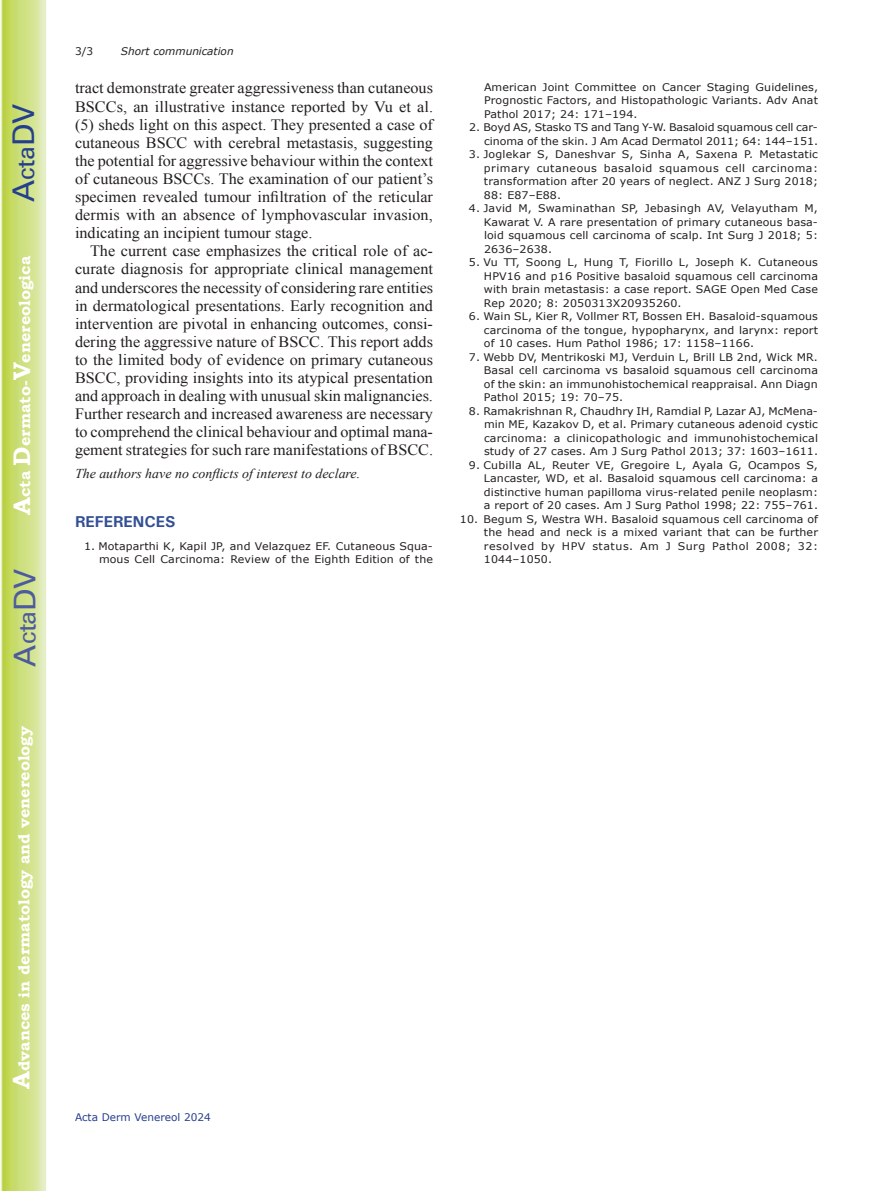
<style>
.page{position:relative;width:893px;height:1191px;background:#fff}
.page>*{position:absolute;margin:0;border:0;box-sizing:border-box;transform-origin:0 0}
.t1{font:30px "Univers";color:#4d5a9e}
.t2{font:30px "Univers";color:#253f8e}
.t3{font:15.75px/18.1px "Times New Roman";color:#231f20;text-align:justify}
.t4{font:700 15.75px "Bookman Old Style";color:#fff}
.t5{font:700 15.75px "Univers";color:#324f95}
.t6{font:italic 13.5px "Times New Roman";color:#231f20}
.t7{font:10.5px/13.5px "Verdana";letter-spacing:.01em;color:#231f20;text-align:justify;scale:1.05 1}
.t8{font:10.5px/13.5px "Verdana";letter-spacing:-.01em;color:#231f20;text-align:right;scale:1.05 1}
.t9{font:10.5px "Verdana";color:#253f8e}
.t10{font:italic 10.5px "Verdana";color:#231f20}
.t11{font:10.5px "Verdana";letter-spacing:.01em;color:#231f20}
.s1{font-size:24px}
</style>
<div class="page">
<svg style="left:1px;top:0;width:45px;height:1191px;background:#cfe084"></svg>
<h1 class="t2" style="left:6px;top:202px;width:100px;rotate:-90deg">A<span class="s1">cta</span>DV</h1>
<h2 class="t4" style="left:15px;top:515px;width:260px;rotate:-90deg"><span class="s1">A</span>cta <span class="s1">D</span>ermato-<span class="s1">V</span>enereologica</h2>
<h1 class="t1" style="left:7px;top:666px;width:100px;rotate:-90deg">A<span class="s1">cta</span>DV</h1>
<h2 class="t4" style="left:15px;top:1088px;width:364px;rotate:-90deg"><span class="s1">A</span>dvances in dermatology and venereology</h2>
<p class="t11" style="left:75px;top:44px;width:20px">3/3</p>
<p class="t10" style="left:121px;top:44px;width:114px">Short communication</p>
<p class="t3" style="left:75px;top:79px;width:360px">tract demonstrate greater aggressiveness than cutaneous BSCCs, an illustrative instance reported by Vu et al. (5) sheds light on this aspect. They presented a case of cutaneous BSCC with cerebral metastasis, suggesting the potential for aggressive behaviour within the context of cutaneous BSCCs. The examination of our patient’s specimen revealed tumour infiltration of the reticular dermis with an absence of lymphovascular invasion, indicating an incipient tumour stage.</p>
<p class="t3" style="left:75px;top:242px;width:360px;text-indent:15px">The current case emphasizes the critical role of ac&shy;curate diagnosis for appropriate clinical management and underscores the necessity of considering rare entities in dermatological presentations. Early recognition and intervention are pivotal in enhancing outcomes, consi&shy;dering the aggressive nature of BSCC. This report adds to the limited body of evidence on primary cutaneous BSCC, providing insights into its atypical presentation and approach in dealing with unusual skin malignancies.<br>Further research and increased awareness are necessary to comprehend the clinical behaviour and optimal mana&shy;gement strategies for such rare manifestations of BSCC.</p>
<p class="t6" style="left:75px;top:464px;width:287px">The authors have no conflicts of interest to declare.</p>
<h2 class="t5" style="left:75px;top:511px;width:102px">REFERENCES</h2>
<p class="t7" style="left:84px;top:539px;width:334px;text-align:right">1. Motaparthi K, Kapil JP, and Velazquez EF. Cutaneous Squa&shy;mous Cell Carcinoma: Review of the Eighth Edition of the</p>
<p class="t7" style="left:484px;top:80px;width:320px">American Joint Committee on Cancer Staging Guidelines, Prognostic Factors, and Histopathologic Variants. Adv Anat Pathol 2017; 24: 171–194.</p>
<p class="t8" style="left:469px;top:121px;width:334px">2. Boyd AS, Stasko TS and Tang Y-W. Basaloid squamous cell car&shy;cinoma of the skin. J Am Acad Dermatol 2011; 64: 144–151.</p>
<p class="t7" style="left:484px;top:148px;width:320px;text-indent:-15px">3. Joglekar S, Daneshvar S, Sinha A, Saxena P. Metastatic primary cutaneous basaloid squamous cell carcinoma: transformation after 20 years of neglect. ANZ J Surg 2018; 88: E87–E88.</p>
<p class="t7" style="left:484px;top:202px;width:320px;text-indent:-15px">4. Javid M, Swaminathan SP, Jebasingh AV, Velayutham M, Kawarat V. A rare presentation of primary cutaneous basa&shy;loid squamous cell carcinoma of scalp. Int Surg J 2018; 5:<br>2636–2638.</p>
<p class="t7" style="left:484px;top:256px;width:320px;text-indent:-15px">5. Vu TT, Soong L, Hung T, Fiorillo L, Joseph K. Cutaneous HPV16 and p16 Positive basaloid squamous cell carcinoma with brain metastasis: a case report. SAGE Open Med Case Rep 2020; 8: 2050313X20935260.</p>
<p class="t7" style="left:484px;top:310px;width:320px;text-indent:-15px">6. Wain SL, Kier R, Vollmer RT, Bossen EH. Basaloid-squamous carcinoma of the tongue, hypopharynx, and larynx: report of 10 cases. Hum Pathol 1986; 17: 1158–1166.</p>
<p class="t7" style="left:484px;top:350px;width:320px;text-indent:-15px">7. Webb DV, Mentrikoski MJ, Verduin L, Brill LB 2nd, Wick MR.<br>Basal cell carcinoma vs basaloid squamous cell carcinoma of the skin: an immunohistochemical reappraisal. Ann Diagn Pathol 2015; 19: 70–75.</p>
<p class="t7" style="left:484px;top:404px;width:320px;text-indent:-15px">8. Ramakrishnan R, Chaudhry IH, Ramdial P, Lazar AJ, McMena&shy;min ME, Kazakov D, et al. Primary cutaneous adenoid cystic carcinoma: a clinicopathologic and immunohistochemical study of 27 cases. Am J Surg Pathol 2013; 37: 1603–1611.</p>
<p class="t7" style="left:484px;top:458px;width:320px;text-indent:-15px">9. Cubilla AL, Reuter VE, Gregoire L, Ayala G, Ocampos S, Lancaster, WD, et al. Basaloid squamous cell carcinoma: a distinctive human papilloma virus-related penile neoplasm: a report of 20 cases. Am J Surg Pathol 1998; 22: 755–761.</p>
<p class="t7" style="left:484px;top:512px;width:320px;text-indent:-24px">10. Begum S, Westra WH. Basaloid squamous cell carcinoma of the head and neck is a mixed variant that can be further resolved by HPV status. Am J Surg Pathol 2008; 32:<br>1044–1050.</p>
<p class="t9" style="left:75px;top:1110px;width:137px">Acta Derm Venereol 2024</p>
</div>
